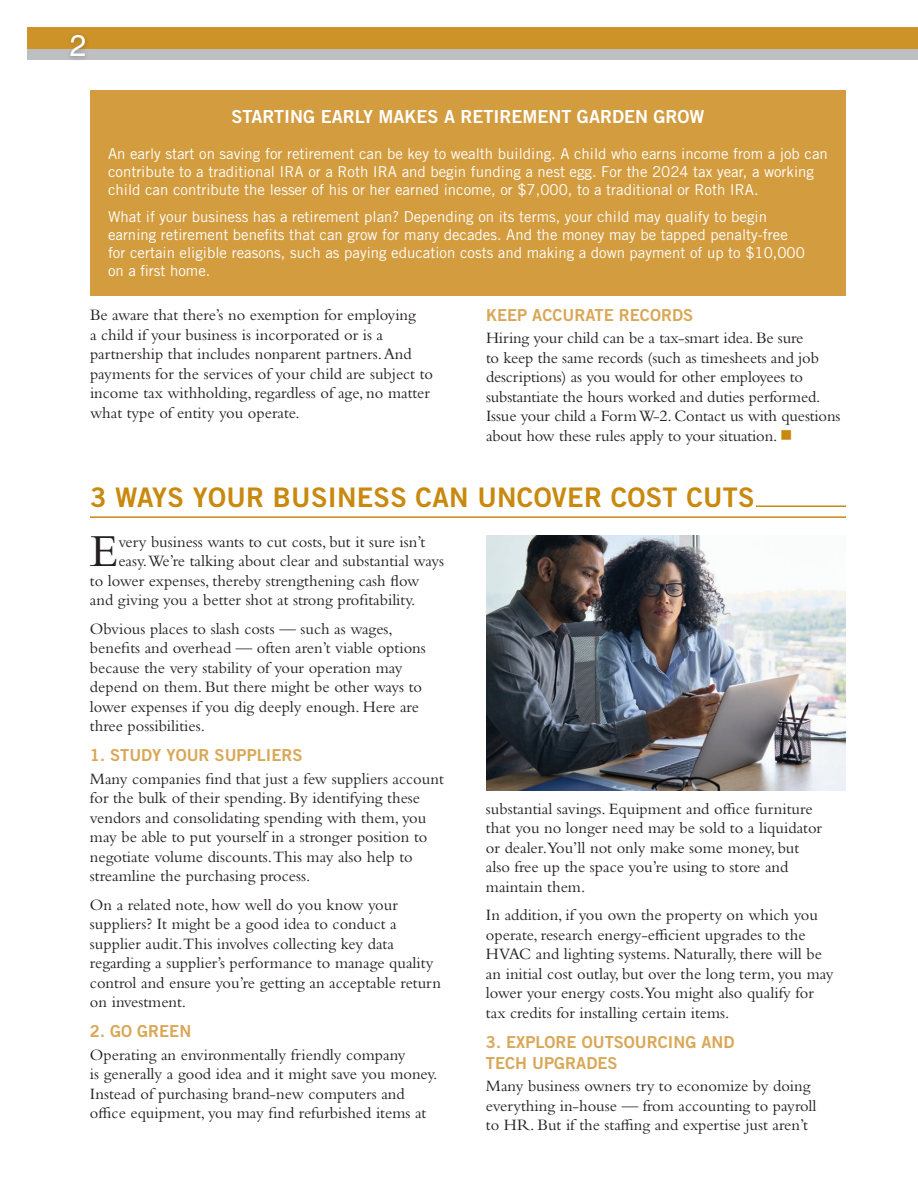
<style>
.page{position:relative;width:918px;height:1188px;background:#fff}
.page>*{position:absolute;margin:0;border:0;box-sizing:border-box;transform-origin:0 0}
.t1{font:47.85px "Bembo Std";color:#231f20}
.t2{font:30px "Helvetica LT Std";color:#fff}
.t3{font:27px "Trade Gothic LT Std Bd 2";letter-spacing:.01em;color:#c8890e}
.t4{font:18px "Trade Gothic LT Std Bd 2";color:#fff}
.t5{font:16.5px/19.5px "Bembo Std";color:#231f20}
.t6{font:16.5px/21px "Trade Gothic LT Std Bd 2";color:#d9a756}
.t7{font:15px/18px "Trade Gothic LT Std";color:#fff}
.s1{color:#c8890e}
</style>
<div class="page">
<div style="left:27px;top:44px;width:891px;height:16px;background:#bebfc2"></div>
<div style="left:27px;top:27px;width:891px;height:22px;background:#cd9328"></div>
<div style="left:67px;top:31px;width:24px;height:31px;background:#231f20;opacity:.3"></div>
<hr style="left:756px;top:505px;width:90px;height:2px;background:#c8890e">
<hr style="left:90px;top:516px;width:756px;height:2px;background:#c8890e">
<img style="left:486px;top:536px;width:360px;height:254px">
<div style="left:90px;top:90px;width:756px;height:206px;background:#d39c3f"></div>
<h2 class="t2" style="left:70px;top:28px;width:18px">2</h2>
<p class="t4" style="left:231px;top:105px;width:475px">STARTING EARLY MAKES A RETIREMENT GARDEN GROW</p>
<p class="t7" style="left:108px;top:144px;width:721px">An early start on saving for retirement can be key to wealth building. A child who earns income from a job can contribute to a traditional IRA or a Roth IRA and begin funding a nest egg. For the 2024 tax year, a working child can contribute the lesser of his or her earned income, or $7,000, to a traditional or Roth IRA.</p>
<p class="t7" style="left:108px;top:207px;width:698px">What if your business has a retirement plan? Depending on its terms, your child may qualify to begin earning retirement benefits that can grow for many decades. And the money may be tapped penalty-free for certain eligible reasons, such as paying education costs and making a down payment of up to $10,000 on a first home.</p>
<p class="t5" style="left:90px;top:305px;width:345px">Be aware that there’s no exemption for employing<br>a child if your business is incorporated or is a partnership that includes nonparent partners. And payments for the services of your child are subject to income tax withholding, regardless of age, no matter what type of entity you operate.</p>
<p class="t6" style="left:486px;top:304px;width:209px">KEEP ACCURATE RECORDS</p>
<p class="t5" style="left:486px;top:328px;width:356px">Hiring your child can be a tax-smart idea. Be sure<br>to keep the same records (such as timesheets and job descriptions) as you would for other employees to substantiate the hours worked and duties performed.<br>Issue your child a Form W-2. Contact us with questions about how these rules apply to your situation. <span class="s1">■</span></p>
<h3 class="t3" style="left:90px;top:481px;width:666px">3 WAYS YOUR BUSINESS CAN UNCOVER COST CUTS</h3>
<h1 class="t1" style="left:90px;top:523px;width:30px">E</h1>
<p class="t5" style="left:118px;top:531px;width:308px">very business wants to cut costs, but it sure isn’t</p>
<p class="t5" style="left:118px;top:551px;width:327px">easy.We’re talking about clear and substantial ways</p>
<p class="t5" style="left:90px;top:570px;width:331px">to lower expenses, thereby strengthening cash flow</p>
<p class="t5" style="left:90px;top:590px;width:327px">and giving you a better shot at strong profitability.</p>
<p class="t5" style="left:90px;top:618px;width:337px">Obvious places to slash costs — such as wages, benefits and overhead — often aren’t viable options because the very stability of your operation may depend on them. But there might be other ways to lower expenses if you dig deeply enough. Here are three possibilities.</p>
<p class="t6" style="left:90px;top:744px;width:214px">1. STUDY YOUR SUPPLIERS</p>
<p class="t5" style="left:90px;top:768px;width:355px">Many companies find that just a few suppliers account for the bulk of their spending. By identifying these vendors and consolidating spending with them, you may be able to put yourself in a stronger position to negotiate volume discounts.This may also help to streamline the purchasing process.</p>
<p class="t5" style="left:90px;top:894px;width:353px">On a related note, how well do you know your suppliers? It might be a good idea to conduct a supplier audit.This involves collecting key data regarding a supplier’s performance to manage quality control and ensure you’re getting an acceptable return on investment.</p>
<p class="t6" style="left:90px;top:1020px;width:103px">2. GO GREEN</p>
<p class="t5" style="left:90px;top:1044px;width:349px">Operating an environmentally friendly company<br>is generally a good idea and it might save you money.<br>Instead of purchasing brand-new computers and office equipment, you may find refurbished items at</p>
<p class="t5" style="left:486px;top:798px;width:338px">substantial savings. Equipment and office furniture that you no longer need may be sold to a liquidator or dealer.You’ll not only make some money, but also free up the space you’re using to store and maintain them.</p>
<p class="t5" style="left:486px;top:905px;width:349px">In addition, if you own the property on which you operate, research energy-efficient upgrades to the HVAC and lighting systems. Naturally, there will be an initial cost outlay, but over the long term, you may lower your energy costs.You might also qualify for tax credits for installing certain items.</p>
<p class="t6" style="left:486px;top:1031px;width:250px">3. EXPLORE OUTSOURCING AND<br>TECH UPGRADES</p>
<p class="t5" style="left:486px;top:1076px;width:332px">Many business owners try to economize by doing everything in-house — from accounting to payroll to HR. But if the staffing and expertise just aren’t</p>
</div>
